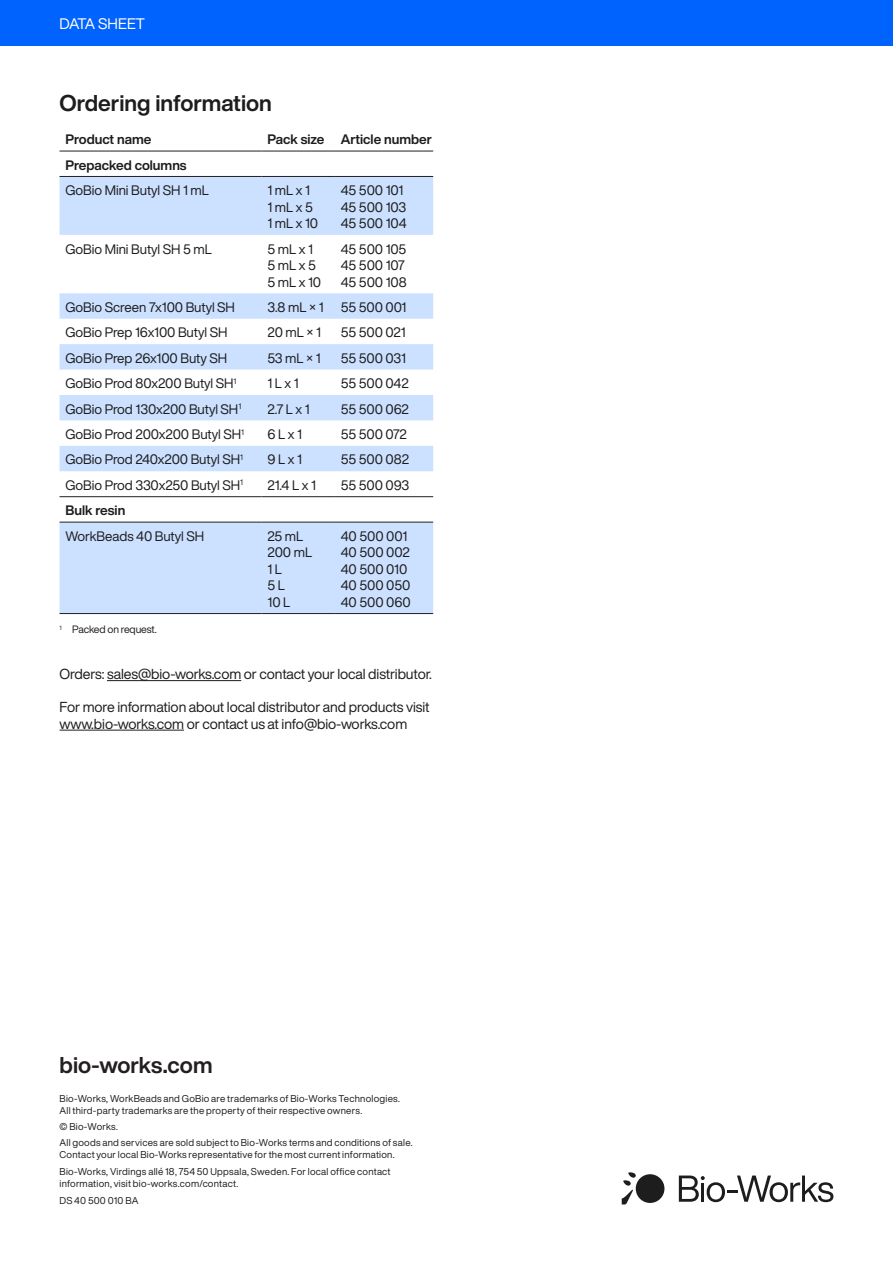
<style>
.page{position:relative;width:893px;height:1263px;background:#fff}
.page>*{position:absolute;margin:0;border:0;box-sizing:border-box;transform-origin:0 0}
.t1{font:700 22.5px "Helvetica Now Display";color:#1d1d1d}
.t2{font:700 22.5px "Helvetica Now Display";color:#231f20}
.t3{font:15px "Helvetica Now Display";letter-spacing:.005em;color:#fff}
.t4{font:14.25px/16.5px "Helvetica Now Display";letter-spacing:-.005em;color:#1d1d1d}
.t5{font:13.5px/16.5px "Helvetica Now Display";letter-spacing:-.005em;color:#1d1d1d}
.t6{font:700 13.5px "Helvetica Now Display";color:#1d1d1d}
.t7{font:10.5px "Helvetica Now Display";letter-spacing:-.015em;color:#1d1d1d}
.t8{font:9.75px/16.2px "Helvetica Now Display";letter-spacing:.025em;color:#1d1d1d}
</style>
<div class="page">
<div style="left:0;top:0;width:893px;height:46px;background:#0063fe"></div>
<svg style="left:622px;top:1172px;width:14px;height:32px"></svg>
<div style="left:636px;top:1174px;width:28px;height:29px;background:#1d1d1d;border-radius:50%"></div>
<svg style="left:679px;top:1175px;width:154px;height:27px"></svg>
<hr style="left:107px;top:680px;width:134px;height:1px;background:#1d1d1d">
<hr style="left:60px;top:730px;width:124px;height:1px;background:#1d1d1d">
<svg style="left:60px;top:177px;width:373px;height:436px;fill:#cce0ff"></svg>
<hr style="left:60px;top:151px;width:201px;height:1px;background:#231f20">
<hr style="left:261px;top:151px;width:74px;height:1px;background:#231f20">
<hr style="left:335px;top:151px;width:98px;height:1px;background:#231f20">
<hr style="left:60px;top:176px;width:201px;height:1px;background:#231f20">
<hr style="left:261px;top:176px;width:74px;height:1px;background:#231f20">
<hr style="left:335px;top:176px;width:98px;height:1px;background:#231f20">
<hr style="left:60px;top:496px;width:201px;height:1px;background:#231f20">
<hr style="left:261px;top:496px;width:74px;height:1px;background:#231f20">
<hr style="left:335px;top:496px;width:98px;height:1px;background:#231f20">
<hr style="left:60px;top:522px;width:201px;height:1px;background:#231f20">
<hr style="left:261px;top:522px;width:74px;height:1px;background:#231f20">
<hr style="left:335px;top:522px;width:98px;height:1px;background:#231f20">
<hr style="left:60px;top:613px;width:201px;height:1px;background:#231f20">
<hr style="left:261px;top:613px;width:74px;height:1px;background:#231f20">
<hr style="left:335px;top:613px;width:98px;height:1px;background:#231f20">
<p class="t3" style="left:60px;top:13px;width:87px">DATA SHEET</p>
<h1 class="t1" style="left:60px;top:88px;width:214px">Ordering information</h1>
<p class="t6" style="left:66px;top:130px;width:88px">Product name</p>
<p class="t6" style="left:268px;top:130px;width:166px">Pack size Article number</p>
<p class="t6" style="left:66px;top:156px;width:123px">Prepacked columns</p>
<p class="t5" style="left:66px;top:182px;width:145px">GoBio Mini Butyl SH 1 mL</p>
<p class="t5" style="left:268px;top:182px;width:52px">1 mL x 1<br>1 mL x 5<br>1 mL x 10</p>
<p class="t5" style="left:341px;top:182px;width:67px">45 500 101<br>45 500 103<br>45 500 104</p>
<p class="t5" style="left:66px;top:240px;width:148px">GoBio Mini Butyl SH 5 mL</p>
<p class="t5" style="left:268px;top:240px;width:55px">5 mL x 1<br>5 mL x 5<br>5 mL x 10</p>
<p class="t5" style="left:341px;top:240px;width:67px">45 500 105<br>45 500 107<br>45 500 108</p>
<p class="t5" style="left:66px;top:299px;width:171px">GoBio Screen 7x100 Butyl SH</p>
<p class="t5" style="left:268px;top:299px;width:58px">3.8 mL × 1</p>
<p class="t5" style="left:341px;top:299px;width:67px">55 500 001</p>
<p class="t5" style="left:66px;top:324px;width:163px">GoBio Prep 16x100 Butyl SH</p>
<p class="t5" style="left:268px;top:324px;width:55px">20 mL × 1</p>
<p class="t5" style="left:341px;top:324px;width:66px">55 500 021</p>
<p class="t5" style="left:66px;top:350px;width:163px">GoBio Prep 26x100 Buty SH</p>
<p class="t5" style="left:268px;top:350px;width:55px">53 mL × 1</p>
<p class="t5" style="left:341px;top:350px;width:67px">55 500 031</p>
<p class="t5" style="left:66px;top:375px;width:172px">GoBio Prod 80x200 Butyl SH<sup>1</sup></p>
<p class="t5" style="left:267px;top:375px;width:33px">1 L x 1</p>
<p class="t5" style="left:341px;top:375px;width:69px">55 500 042</p>
<p class="t5" style="left:66px;top:400px;width:177px">GoBio Prod 130x200 Butyl SH<sup>1</sup></p>
<p class="t5" style="left:267px;top:400px;width:44px">2.7 L x 1</p>
<p class="t5" style="left:341px;top:400px;width:70px">55 500 062</p>
<p class="t5" style="left:66px;top:426px;width:180px">GoBio Prod 200x200 Butyl SH<sup>1</sup></p>
<p class="t5" style="left:267px;top:426px;width:36px">6 L x 1</p>
<p class="t5" style="left:341px;top:426px;width:67px">55 500 072</p>
<p class="t5" style="left:66px;top:451px;width:179px">GoBio Prod 240x200 Butyl SH<sup>1</sup></p>
<p class="t5" style="left:267px;top:451px;width:36px">9 L x 1</p>
<p class="t5" style="left:341px;top:451px;width:70px">55 500 082</p>
<p class="t5" style="left:66px;top:477px;width:179px">GoBio Prod 330x250 Butyl SH<sup>1</sup></p>
<p class="t5" style="left:267px;top:477px;width:50px">21.4 L x 1</p>
<p class="t5" style="left:341px;top:477px;width:70px">55 500 093</p>
<p class="t6" style="left:66px;top:501px;width:61px">Bulk resin</p>
<p class="t5" style="left:66px;top:528px;width:140px">WorkBeads 40 Butyl SH</p>
<p class="t5" style="left:267px;top:528px;width:46px">25 mL<br>200 mL<br>1 L<br>5 L<br>10 L</p>
<p class="t5" style="left:341px;top:528px;width:71px">40 500 001<br>40 500 002<br>40 500 010<br>40 500 050<br>40 500 060</p>
<p class="t7" style="left:60px;top:622px;width:99px"><sup>1</sup> Packed on request.</p>
<p class="t4" style="left:60px;top:666px;width:374px">Orders: sales@bio-works.com or contact your local distributor.</p>
<p class="t4" style="left:60px;top:699px;width:372px">For more information about local distributor and products visit www.bio-works.com or contact us at info@bio-works.com</p>
<h1 class="t2" style="left:60px;top:1049px;width:155px">bio-works.com</h1>
<p class="t8" style="left:60px;top:1092px;width:342px;line-height:12px">Bio-Works, WorkBeads and GoBio are trademarks of Bio-Works Technologies.<br>All third-party trademarks are the property of their respective owners.</p>
<p class="t8" style="left:60px;top:1118px;width:355px">© Bio-Works.<br>All goods and services are sold subject to Bio-Works terms and conditions of sale.</p>
<p class="t8" style="left:60px;top:1146px;width:337px">Contact your local Bio-Works representative for the most current information.<br>Bio-Works, Virdings allé 18, 754 50 Uppsala, Sweden. For local office contact</p>
<p class="t8" style="left:60px;top:1175px;width:180px">information, visit bio-works.com/contact.<br>DS 40 500 010 BA</p>
</div>
